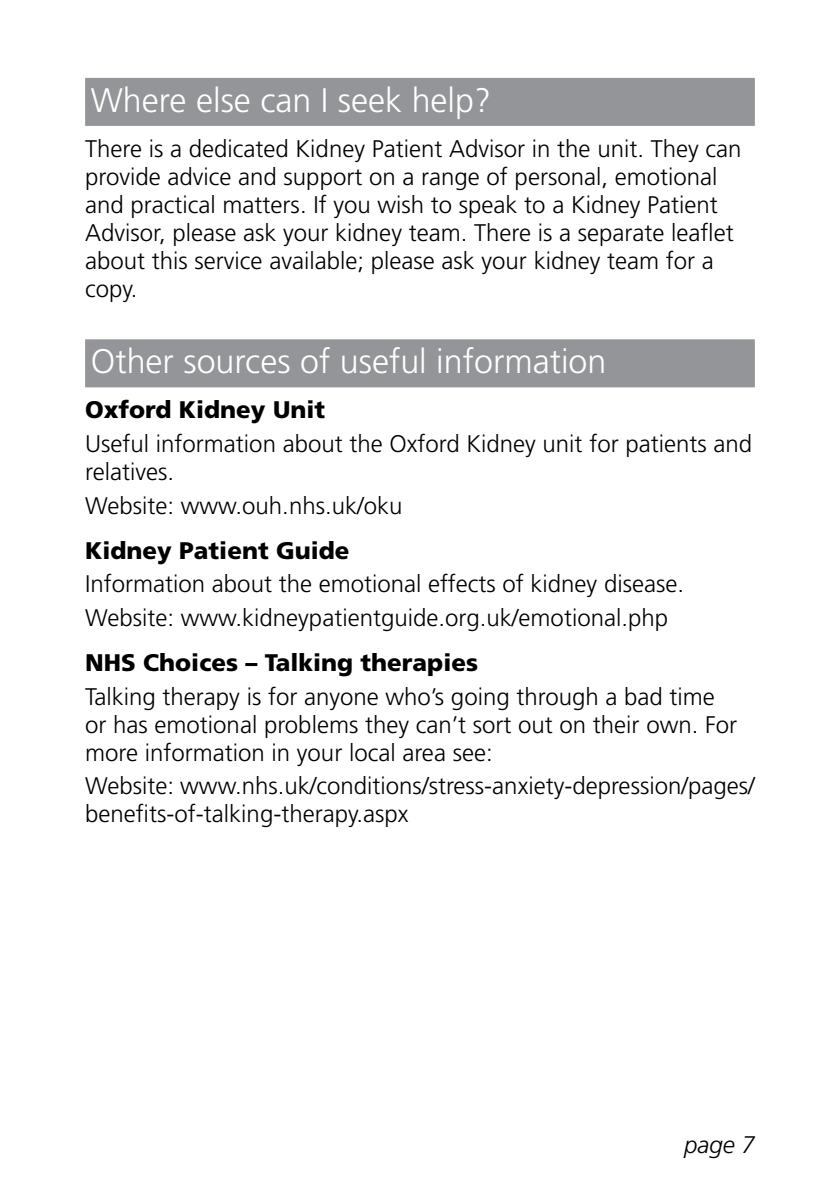
<style>
.page{position:relative;width:840px;height:1191px;background:#fff}
.page>*{position:absolute;margin:0;border:0;box-sizing:border-box;transform-origin:0 0}
.t1{font:300 34px "Frutiger";color:#fff}
.t2{font:300 24px/28px "Frutiger";color:#000}
.t3{font:900 24px "Frutiger";color:#000}
.t4{font:italic 300 24px "Frutiger";color:#000}
</style>
<div class="page">
<div style="left:85px;top:78px;width:669px;height:48px;background:#939598"></div>
<div style="left:85px;top:339px;width:669px;height:48px;background:#939598"></div>
<h1 class="t1" style="left:91px;top:81px;width:401px">Where else can I seek help?</h1>
<p class="t2" style="left:85px;top:134px;width:657px">There is a dedicated Kidney Patient Advisor in the unit. They can provide advice and support on a range of personal, emotional and practical matters. If you wish to speak to a Kidney Patient Advisor, please ask your kidney team. There is a separate leaflet about this service available; please ask your kidney team for a copy.</p>
<h1 class="t1" style="left:91px;top:342px;width:517px">Other sources of useful information</h1>
<p class="t3" style="left:85px;top:395px;width:241px">Oxford Kidney Unit</p>
<p class="t2" style="left:85px;top:429px;width:668px">Useful information about the Oxford Kidney unit for patients and relatives.</p>
<p class="t2" style="left:85px;top:491px;width:319px">Website: www.ouh.nhs.uk/oku</p>
<p class="t3" style="left:85px;top:536px;width:266px">Kidney Patient Guide</p>
<p class="t2" style="left:85px;top:567px;width:600px;line-height:33.6px">Information about the emotional effects of kidney disease.<br>Website: www.kidneypatientguide.org.uk/emotional.php</p>
<p class="t3" style="left:85px;top:648px;width:394px">NHS Choices – Talking therapies</p>
<p class="t2" style="left:85px;top:682px;width:653px">Talking therapy is for anyone who’s going through a bad time or has emotional problems they can’t sort out on their own. For more information in your local area see:</p>
<p class="t2" style="left:85px;top:772px;width:670px">Website: www.nhs.uk/conditions/stress-anxiety-depression/pages/ benefits-of-talking-therapy.aspx</p>
<p class="t4" style="left:683px;top:1131px;width:72px">page 7</p>
</div>
